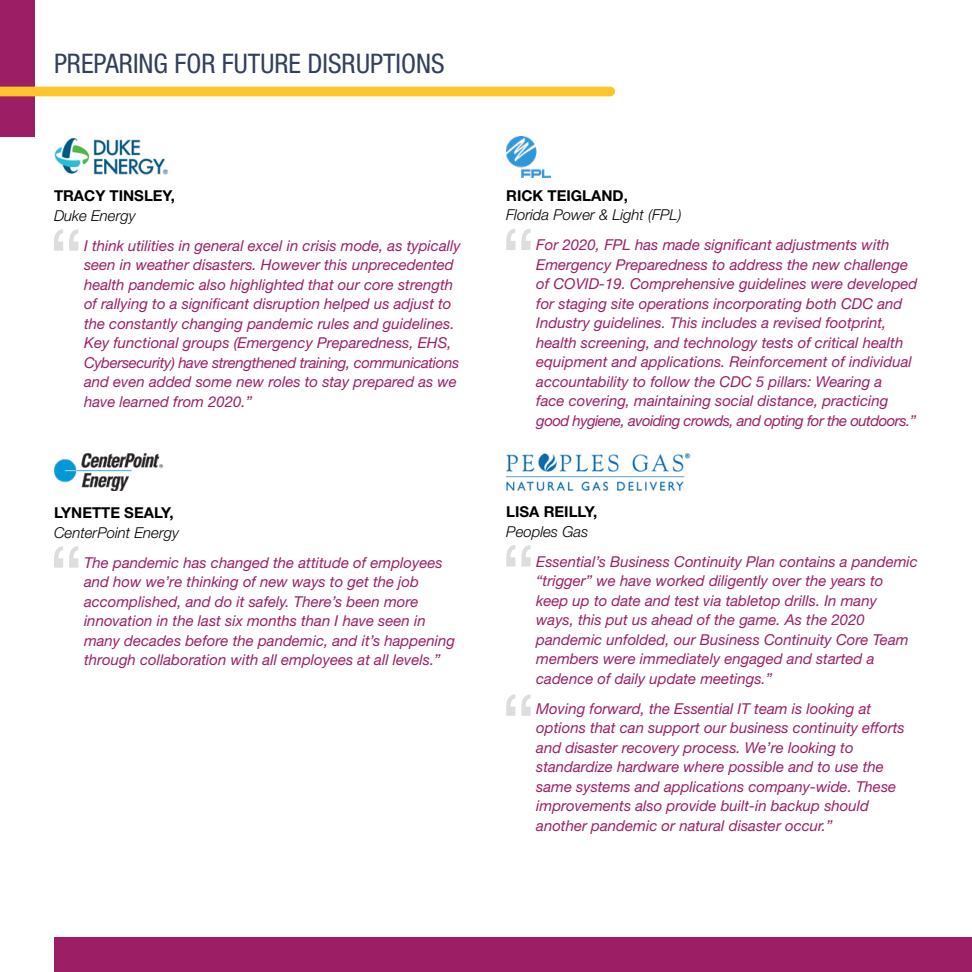
<style>
.page{position:relative;width:972px;height:972px;background:#fff}
.page>*{position:absolute;margin:0;border:0;box-sizing:border-box;transform-origin:0 0}
.t1{font:condensed 27px "Helvetica Neue LT Std";color:#32405d}
.t2{font:italic 15px/19.5px "Helvetica Neue LT Std";color:#9c1f65}
.t3{font:italic 300 15px "Helvetica Neue LT Std";color:#000}
.t4{font:700 15px "Helvetica Neue LT Std";color:#000}
</style>
<div class="page">
<div style="left:0;top:0;width:35px;height:136px;background:#9c1f65"></div>
<div style="left:0;top:87px;width:615px;height:9px;background:#ffc52b"></div>
<svg style="left:54px;top:229px;width:24px;height:22px"></svg>
<svg style="left:506px;top:545px;width:25px;height:21px"></svg>
<svg style="left:506px;top:694px;width:25px;height:22px"></svg>
<svg style="left:54px;top:546px;width:24px;height:22px"></svg>
<img style="left:54px;top:453px;width:110px;height:38px">
<img style="left:54px;top:138px;width:115px;height:36px">
<img style="left:506px;top:453px;width:185px;height:38px">
<div style="left:54px;top:937px;width:918px;height:35px;background:#9c1f65"></div>
<svg style="left:506px;top:229px;width:25px;height:21px"></svg>
<img style="left:506px;top:136px;width:45px;height:41px">
<h1 class="t1" style="left:54px;top:48px;width:392px">PREPARING FOR FUTURE DISRUPTIONS</h1>
<p class="t4" style="left:54px;top:187px;width:123px">TRACY TINSLEY,</p>
<p class="t3" style="left:54px;top:207px;width:83px">Duke Energy</p>
<p class="t2" style="left:84px;top:236px;width:378px">I think utilities in general excel in crisis mode, as typically seen in weather disasters. However this unprecedented health pandemic also highlighted that our core strength of rallying to a significant disruption helped us adjust to the constantly changing pandemic rules and guidelines.<br>Key functional groups (Emergency Preparedness, EHS, Cybersecurity) have strengthened training, communications and even added some new roles to stay prepared as we have learned from 2020.”</p>
<p class="t4" style="left:54px;top:504px;width:121px">LYNETTE SEALY,</p>
<p class="t3" style="left:54px;top:524px;width:127px">CenterPoint Energy</p>
<p class="t2" style="left:84px;top:553px;width:373px">The pandemic has changed the attitude of employees and how we’re thinking of new ways to get the job accomplished, and do it safely. There’s been more innovation in the last six months than I have seen in many decades before the pandemic, and it’s happening through collaboration with all employees at all levels.”</p>
<p class="t4" style="left:506px;top:186px;width:123px">RICK TEIGLAND,</p>
<p class="t3" style="left:506px;top:206px;width:177px">Florida Power &amp; Light (FPL)</p>
<p class="t2" style="left:536px;top:235px;width:383px">For 2020, FPL has made significant adjustments with Emergency Preparedness to address the new challenge of COVID-19. Comprehensive guidelines were developed for staging site operations incorporating both CDC and Industry guidelines. This includes a revised footprint, health screening, and technology tests of critical health equipment and applications. Reinforcement of individual accountability to follow the CDC 5 pillars: Wearing a<br>face covering, maintaining social distance, practicing good hygiene, avoiding crowds, and opting for the outdoors.”</p>
<p class="t4" style="left:506px;top:503px;width:93px">LISA REILLY,</p>
<p class="t3" style="left:506px;top:522px;width:84px">Peoples Gas</p>
<p class="t2" style="left:536px;top:551px;width:383px">Essential’s Business Continuity Plan contains a pandemic “trigger” we have worked diligently over the years to keep up to date and test via tabletop drills. In many ways, this put us ahead of the game. As the 2020 pandemic unfolded, our Business Continuity Core Team members were immediately engaged and started a cadence of daily update meetings.”</p>
<p class="t2" style="left:536px;top:698px;width:370px">Moving forward, the Essential IT team is looking at options that can support our business continuity efforts and disaster recovery process. We’re looking to standardize hardware where possible and to use the same systems and applications company-wide. These improvements also provide built-in backup should another pandemic or natural disaster occur.”</p>
</div>
